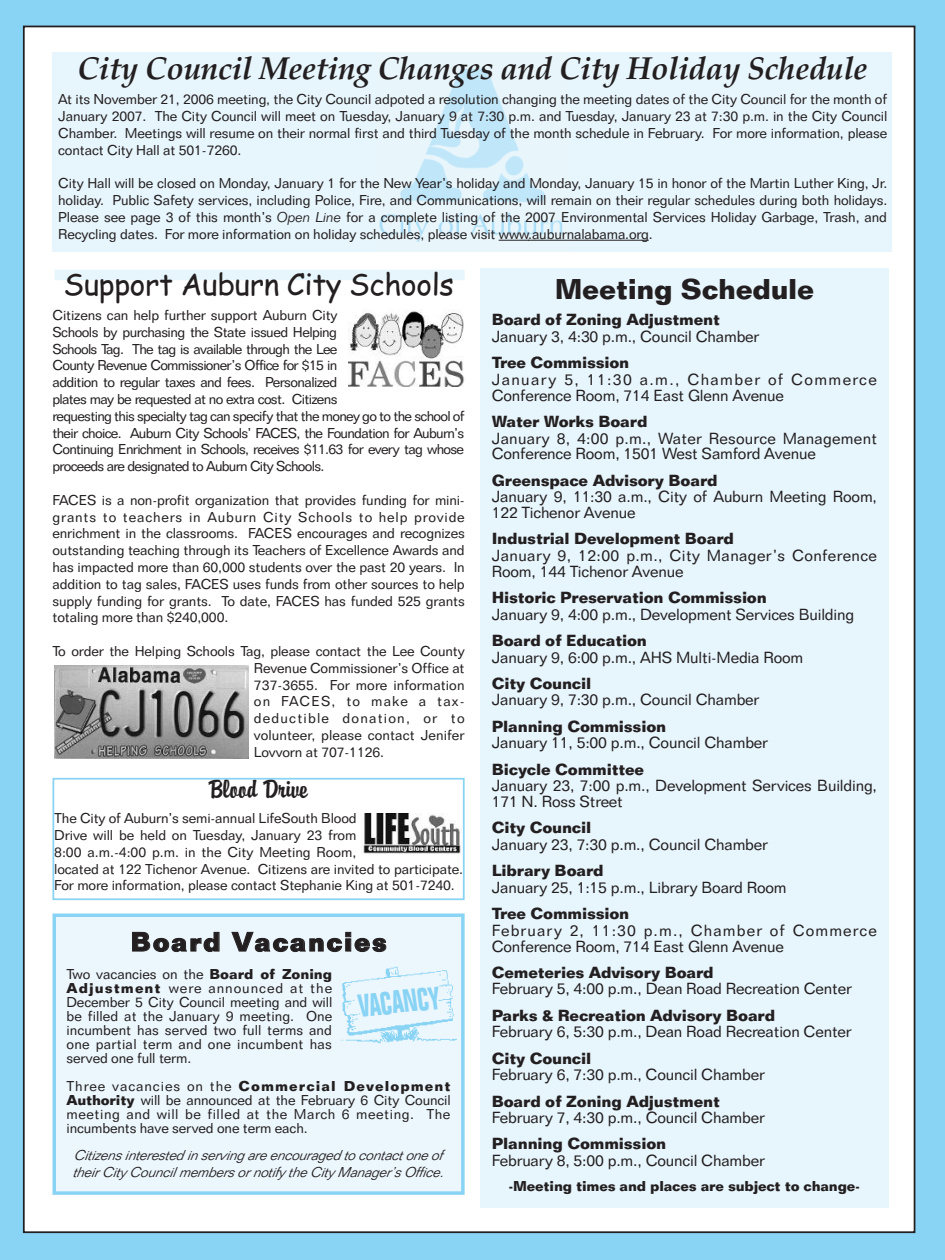
<style>
.page{position:relative;width:945px;height:1260px;background:#89d3f4}
.page>*{position:absolute;margin:0;border:0;box-sizing:border-box;transform-origin:0 0}
.t1{font:italic 700 31.5px "Palatino Linotype";letter-spacing:-.01em;color:#231f20}
.t2{font:700 condensed 31.5px "Folio BT";color:#89d3f4;scale:.83 1}
.t3{font:29.75px "Comic Sans MS";letter-spacing:-.01em;color:#231f20}
.t4{font:700 28px "Folio BT";letter-spacing:-.015em;color:#231f20}
.t5{font:28px "Brody D";letter-spacing:-.01em;color:#231f20}
.t6{font:700 26.25px "Folio BT";letter-spacing:.065em;color:#231f20}
.t7{font:15.75px/15.8px "Folio BT";letter-spacing:-.01em;color:#231f20}
.t8{font:700 15.75px "Folio BT";letter-spacing:-.015em;color:#231f20}
.t9{font:15.75px/15.8px "Folio BT";letter-spacing:.025em;color:#231f20}
.t10{font:14px/16.8px "Folio BT";letter-spacing:-.01em;color:#231f20;text-align:justify}
.t11{font:14px/16.8px "Folio BT";letter-spacing:-.05em;color:#231f20}
.t12{font:italic 300 14px/17.5px "Folio BT";letter-spacing:-.015em;color:#231f20}
.t13{font:700 14px "Folio BT";letter-spacing:-.015em;color:#231f20}
.s1{font-weight:300;font-style:italic}
.s2{font-weight:700}
</style>
<div class="page">
<div style="left:24px;top:26px;width:891px;height:1206px;background:#fff"></div>
<div style="left:480px;top:268px;width:409px;height:940px;background:#e7f5fc"></div>
<div style="left:54px;top:915px;width:409px;height:278px;background:#ecf7fd"></div>
<div style="left:53px;top:913px;width:412px;height:282px;border:4px solid #89d3f4"></div>
<img style="left:341px;top:966px;width:116px;height:78px">
<div style="left:52px;top:52px;width:840px;height:200px;background:#e7f5fc"></div>
<img style="left:379px;top:69px;width:189px;height:173px">
<hr style="left:499px;top:240px;width:30px;height:1px;background:#231f20">
<hr style="left:528px;top:240px;width:113px;height:1px;background:#231f20">
<div style="left:55px;top:270px;width:410px;height:10px;background:#e7f5fc"></div>
<img style="left:349px;top:311px;width:116px;height:75px">
<img style="left:54px;top:666px;width:195px;height:93px">
<div style="left:52px;top:778px;width:413px;height:122px;border:2px solid #89d3f4"></div>
<img style="left:363px;top:814px;width:99px;height:40px">
<h1 class="t1" style="left:78px;top:50px;width:792px">City Council Meeting Changes and City Holiday Schedule</h1>
<p class="t10" style="left:58px;top:92px;width:831px">At its November 21, 2006 meeting, the City Council adpoted a resolution changing the meeting dates of the City Council for the month of January 2007. The City Council will meet on Tuesday, January 9 at 7:30 p.m. and Tuesday, January 23 at 7:30 p.m. in the City Council Chamber. Meetings will resume on their normal first and third Tuesday of the month schedule in February. For more information, please contact City Hall at 501-7260.</p>
<p class="t10" style="left:58px;top:176px;width:831px">City Hall will be closed on Monday, January 1 for the New Year’s holiday and Monday, January 15 in honor of the Martin Luther King, Jr. holiday. Public Safety services, including Police, Fire, and Communications, will remain on their regular schedules during both holidays.<br>Please see page 3 of this month’s <span class="s1">Open Line</span> for a complete listing of the 2007 Environmental Services Holiday Garbage, Trash, and Recycling dates. For more information on holiday schedules, please visit www.auburnalabama.org.</p>
<h2 class="t3" style="left:63px;top:267px;width:392px">Support Auburn City Schools</h2>
<p class="t11" style="left:52px;top:308px;width:414px">Citizens can help further support Auburn City<br>Schools by purchasing the State issued Helping<br>Schools Tag. The tag is available through the Lee<br>County Revenue Commissioner’s Office for $15 in<br>addition to regular taxes and fees. Personalized<br>plates may be requested at no extra cost. Citizens<br>requesting this specialty tag can specify that the money go to the school of their choice. Auburn City Schools’ FACES, the Foundation for Auburn’s Continuing Enrichment in Schools, receives $11.63 for every tag whose proceeds are designated to Auburn City Schools.</p>
<p class="t10" style="left:52px;top:493px;width:414px">FACES is a non-profit organization that provides funding for mini&shy;grants to teachers in Auburn City Schools to help provide enrichment in the classrooms. FACES encourages and recognizes outstanding teaching through its Teachers of Excellence Awards and has impacted more than 60,000 students over the past 20 years. In addition to tag sales, FACES uses funds from other sources to help supply funding for grants. To date, FACES has funded 525 grants totaling more than $240,000.</p>
<p class="t10" style="left:254px;top:644px;width:212px;text-indent:-201px">To order the Helping Schools Tag, please contact the Lee County Revenue Commissioner’s Office at 737-3655. For more information on FACES, to make a tax&shy;deductible donation, or to volunteer, please contact Jenifer Lovvorn at 707-1126.</p>
<h3 class="t5" style="left:210px;top:772px;width:100px">Blood Drive</h3>
<p class="t10" style="left:54px;top:811px;width:410px;text-align:left">The City of Auburn’s semi-annual LifeSouth Blood<br>Drive will be held on Tuesday, January 23 from<br>8:00 a.m.-4:00 p.m. in the City Meeting Room,<br>located at 122 Tichenor Avenue. Citizens are invited to participate.<br>For more information, please contact Stephanie King at 501-7240.</p>
<h3 class="t4" style="left:555px;top:279px;width:261px">Meeting Schedule</h3>
<p class="t8" style="left:492px;top:314px;width:230px">Board of Zoning Adjustment</p>
<p class="t7" style="left:492px;top:330px;width:269px">January 3, 4:30 p.m., Council Chamber</p>
<p class="t8" style="left:492px;top:357px;width:139px">Tree Commission</p>
<p class="t7" style="left:492px;top:373px;width:387px">January 5, 11:30 a.m., Chamber of Commerce<br>Conference Room, 714 East Glenn Avenue</p>
<p class="t8" style="left:492px;top:416px;width:157px">Water Works Board</p>
<p class="t7" style="left:492px;top:432px;width:387px">January 8, 4:00 p.m., Water Resource Management<br>Conference Room, 1501 West Samford Avenue</p>
<p class="t8" style="left:492px;top:474px;width:227px">Greenspace Advisory Board</p>
<p class="t7" style="left:492px;top:490px;width:387px">January 9, 11:30 a.m., City of Auburn Meeting Room,<br>122 Tichenor Avenue</p>
<p class="t8" style="left:492px;top:533px;width:244px">Industrial Development Board</p>
<p class="t9" style="left:492px;top:549px;width:387px">January 9, 12:00 p.m., City Manager’s Conference<br>Room, 144 Tichenor Avenue</p>
<p class="t8" style="left:492px;top:592px;width:277px">Historic Preservation Commission</p>
<p class="t7" style="left:492px;top:608px;width:364px">January 9, 4:00 p.m., Development Services Building</p>
<p class="t8" style="left:492px;top:635px;width:157px">Board of Education</p>
<p class="t7" style="left:492px;top:651px;width:313px">January 9, 6:00 p.m., AHS Multi-Media Room</p>
<p class="t8" style="left:492px;top:678px;width:101px">City Council</p>
<p class="t7" style="left:492px;top:694px;width:269px">January 9, 7:30 p.m., Council Chamber</p>
<p class="t8" style="left:492px;top:720px;width:176px">Planning Commission</p>
<p class="t7" style="left:492px;top:736px;width:278px">January 11, 5:00 p.m., Council Chamber</p>
<p class="t8" style="left:492px;top:763px;width:154px">Bicycle Committee</p>
<p class="t7" style="left:492px;top:779px;width:387px">January 23, 7:00 p.m., Development Services Building,<br>171 N. Ross Street</p>
<p class="t8" style="left:492px;top:822px;width:101px">City Council</p>
<p class="t7" style="left:492px;top:838px;width:278px">January 23, 7:30 p.m., Council Chamber</p>
<p class="t8" style="left:492px;top:865px;width:113px">Library Board</p>
<p class="t7" style="left:492px;top:881px;width:297px">January 25, 1:15 p.m., Library Board Room</p>
<p class="t8" style="left:492px;top:908px;width:139px">Tree Commission</p>
<p class="t7" style="left:492px;top:924px;width:387px">February 2, 11:30 p.m., Chamber of Commerce<br>Conference Room, 714 East Glenn Avenue</p>
<p class="t8" style="left:492px;top:967px;width:224px">Cemeteries Advisory Board</p>
<p class="t7" style="left:492px;top:983px;width:362px">February 5, 4:00 p.m., Dean Road Recreation Center</p>
<p class="t8" style="left:492px;top:1009px;width:285px">Parks &amp; Recreation Advisory Board</p>
<p class="t7" style="left:492px;top:1025px;width:361px">February 6, 5:30 p.m., Dean Road Recreation Center</p>
<p class="t8" style="left:492px;top:1052px;width:101px">City Council</p>
<p class="t7" style="left:492px;top:1068px;width:275px">February 6, 7:30 p.m., Council Chamber</p>
<p class="t8" style="left:492px;top:1095px;width:230px">Board of Zoning Adjustment</p>
<p class="t7" style="left:492px;top:1111px;width:275px">February 7, 4:30 p.m., Council Chamber</p>
<p class="t8" style="left:492px;top:1138px;width:176px">Planning Commission</p>
<p class="t7" style="left:492px;top:1154px;width:275px">February 8, 5:00 p.m., Council Chamber</p>
<p class="t13" style="left:508px;top:1181px;width:353px">-Meeting times and places are subject to change-</p>
<h3 class="t6" style="left:131px;top:932px;width:258px">Board Vacancies</h3>
<p class="t10" style="left:67px;top:969px;width:267px;line-height:14px">Two vacancies on the <span class="s2">Board of Zoning Adjustment</span> were announced at the December 5 City Council meeting and will be filled at the January 9 meeting. One incumbent has served two full terms and one partial term and one incumbent has served one full term.</p>
<p class="t10" style="left:67px;top:1081px;width:386px;line-height:14px">Three vacancies on the <span class="s2">Commercial Development Authority</span> will be announced at the February 6 City Council meeting and will be filled at the March 6 meeting. The incumbents have served one term each.</p>
<p class="t12" style="left:73px;top:1147px;width:375px">Citizens interested in serving are encouraged to contactone of theirCity Councilmembers ornotify the City Manag er’s Office.</p>
<h1 class="t2" style="left:358px;top:995px;width:100px;rotate:-6deg">VACANCY</h1>
</div>
